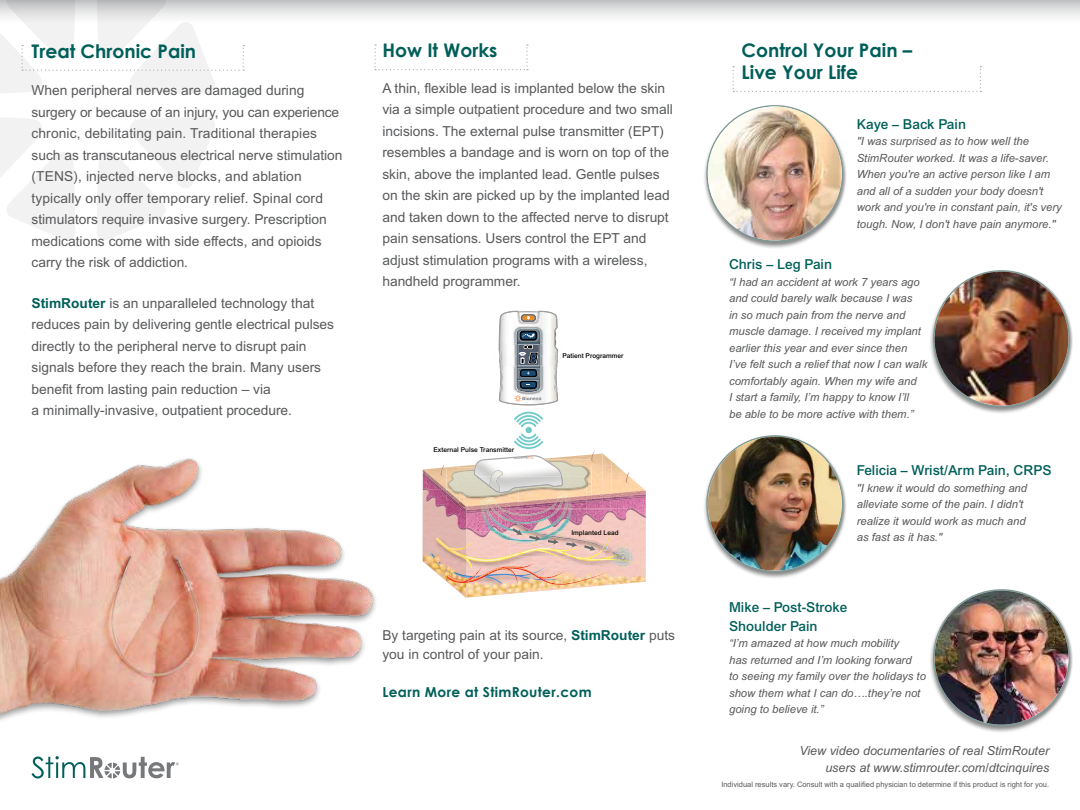
<style>
.page{position:relative;width:1080px;height:810px;background:#fff}
.page>*{position:absolute;margin:0;border:0;box-sizing:border-box;transform-origin:0 0}
.t1{font:700 18.75px/22.5px "Century Gothic";color:#005f59}
.t2{font:13.75px/21.5px "Arial MT Std";color:#58595b}
.t3{font:500 13.75px/19px "Arial MT Std";color:#005f59}
.t4{font:700 13.75px "Century Gothic";letter-spacing:.025em;color:#005f59}
.t5{font:italic 12.5px/16.5px "Arial MT Std";color:#58595b;text-align:right}
.t6{font:italic 11.25px/16.5px "Arial MT Std";color:#58595b}
.t7{font:7.75px "Myriad Pro";color:#76787b}
.t8{font:7.5px "Arial MT Std";color:#58595b}
.t9{font:500 6.62px "Arial MT Std";color:#000}
.s1{font-weight:700;color:#005f59}
</style>
<div class="page">
<svg style="left:0;top:118px;width:75px;height:122px"></svg>
<svg style="left:97px;top:117px;width:118px;height:123px"></svg>
<svg style="left:244px;top:0;width:836px;height:46px"></svg>
<img style="left:519px;top:405px;width:19px;height:7px">
<svg style="left:498px;top:311px;width:61px;height:94px"></svg>
<img style="left:423px;top:412px;width:223px;height:186px">
<img style="left:499px;top:353px;width:4px;height:19px">
<img style="left:554px;top:353px;width:4px;height:19px">
<svg style="left:374px;top:44px;width:154px;height:26px"></svg>
<svg style="left:733px;top:66px;width:248px;height:26px"></svg>
<svg style="left:0;top:0;width:244px;height:94px"></svg>
<img style="left:0;top:458px;width:376px;height:263px">
<svg style="left:32px;top:756px;width:143px;height:23px"></svg>
<div style="left:702px;top:105px;width:145px;height:144px;background:#000;opacity:.4"></div>
<div style="left:706px;top:104px;width:140px;height:141px;background:#76787b;opacity:.4"></div>
<svg style="left:706px;top:105px;width:137px;height:137px"></svg>
<img style="left:708px;top:106px;width:134px;height:134px;border-radius:67px">
<div style="left:929px;top:270px;width:145px;height:144px;background:#000;opacity:.4"></div>
<div style="left:933px;top:270px;width:140px;height:140px;background:#76787b;opacity:.4"></div>
<svg style="left:933px;top:270px;width:137px;height:137px"></svg>
<img style="left:935px;top:272px;width:133px;height:134px;border-radius:67px">
<div style="left:702px;top:435px;width:145px;height:144px;background:#000;opacity:.4"></div>
<div style="left:706px;top:435px;width:140px;height:140px;background:#76787b;opacity:.4"></div>
<svg style="left:706px;top:435px;width:137px;height:137px"></svg>
<img style="left:708px;top:437px;width:134px;height:134px;border-radius:67px">
<div style="left:929px;top:589px;width:145px;height:144px;background:#000;opacity:.4"></div>
<div style="left:933px;top:589px;width:140px;height:140px;background:#76787b;opacity:.4"></div>
<svg style="left:933px;top:589px;width:137px;height:137px"></svg>
<img style="left:935px;top:591px;width:133px;height:134px;border-radius:67px">
<h1 class="t1" style="left:32px;top:39px;width:166px">Treat Chronic Pain</h1>
<p class="t2" style="left:32px;top:80px;width:313px">When peripheral nerves are damaged during surgery or because of an injury, you can experience chronic, debilitating pain. Traditional therapies such as transcutaneous electrical nerve stimulation (TENS), injected nerve blocks, and ablation typically only offer temporary relief. Spinal cord stimulators require invasive surgery. Prescription medications come with side effects, and opioids carry the risk of addiction.</p>
<p class="t2" style="left:32px;top:292px;width:304px"><span class="s1">StimRouter</span> is an unparalleled technology that reduces pain by delivering gentle electrical pulses directly to the peripheral nerve to disrupt pain signals before they reach the brain. Many users benefit from lasting pain reduction – via<br>a minimally-invasive, outpatient procedure.</p>
<p class="t7" style="left:176px;top:760px;width:5px">®</p>
<h1 class="t1" style="left:382px;top:38px;width:117px">How It Works</h1>
<p class="t2" style="left:382px;top:77px;width:292px">A thin, flexible lead is implanted below the skin via a simple outpatient procedure and two small incisions. The external pulse transmitter (EPT) resembles a bandage and is worn on top of the skin, above the implanted lead. Gentle pulses on the skin are picked up by the implanted lead and taken down to the affected nerve to disrupt pain sensations. Users control the EPT and adjust stimulation programs with a wireless, handheld programmer.</p>
<p class="t9" style="left:433px;top:446px;width:82px">External Pulse Transmitter</p>
<p class="t9" style="left:563px;top:351px;width:63px">Patient Programmer</p>
<p class="t9" style="left:571px;top:529px;width:49px">Implanted Lead</p>
<p class="t2" style="left:382px;top:625px;width:294px;line-height:19px">By targeting pain at its source, <span class="s1">StimRouter</span> puts you in control of your pain.</p>
<p class="t4" style="left:382px;top:681px;width:211px">Learn More at StimRouter.com</p>
<h1 class="t1" style="left:742px;top:38px;width:172px">Control Your Pain –<br>Live Your Life</h1>
<p class="t3" style="left:857px;top:114px;width:111px">Kaye – Back Pain</p>
<p class="t6" style="left:857px;top:133px;width:207px">"I was surprised as to how well the StimRouter worked. It was a life-saver.<br>When you're an active person like I am and all of a sudden your body doesn't work and you're in constant pain, it's very tough. Now, I don't have pain anymore."</p>
<p class="t3" style="left:729px;top:255px;width:105px">Chris – Leg Pain</p>
<p class="t6" style="left:729px;top:273px;width:200px">“I had an accident at work 7 years ago and could barely walk because I was<br>in so much pain from the nerve and muscle damage. I received my implant earlier this year and ever since then I’ve felt such a relief that now I can walk comfortably again. When my wife and<br>I start a family, I’m happy to know I’ll<br>be able to be more active with them.”</p>
<p class="t3" style="left:857px;top:461px;width:196px">Felicia – Wrist/Arm Pain, CRPS</p>
<p class="t6" style="left:857px;top:480px;width:172px">"I knew it would do something and alleviate some of the pain. I didn't realize it would work as much and as fast as it has."</p>
<p class="t3" style="left:729px;top:597px;width:120px">Mike – Post-Stroke<br>Shoulder Pain</p>
<p class="t6" style="left:729px;top:635px;width:198px">“I’m amazed at how much mobility<br>has returned and I’m looking forward<br>to seeing my family over the holidays to show them what I can do….they’re not going to believe it.”</p>
<p class="t5" style="left:799px;top:743px;width:251px">View video documentaries of real StimRouter users at www.stimrouter.com/dtcinquires</p>
<p class="t8" style="left:721px;top:780px;width:329px">Individual results vary. Consult with a qualified physician to determine if this product is right for you.</p>
</div>
